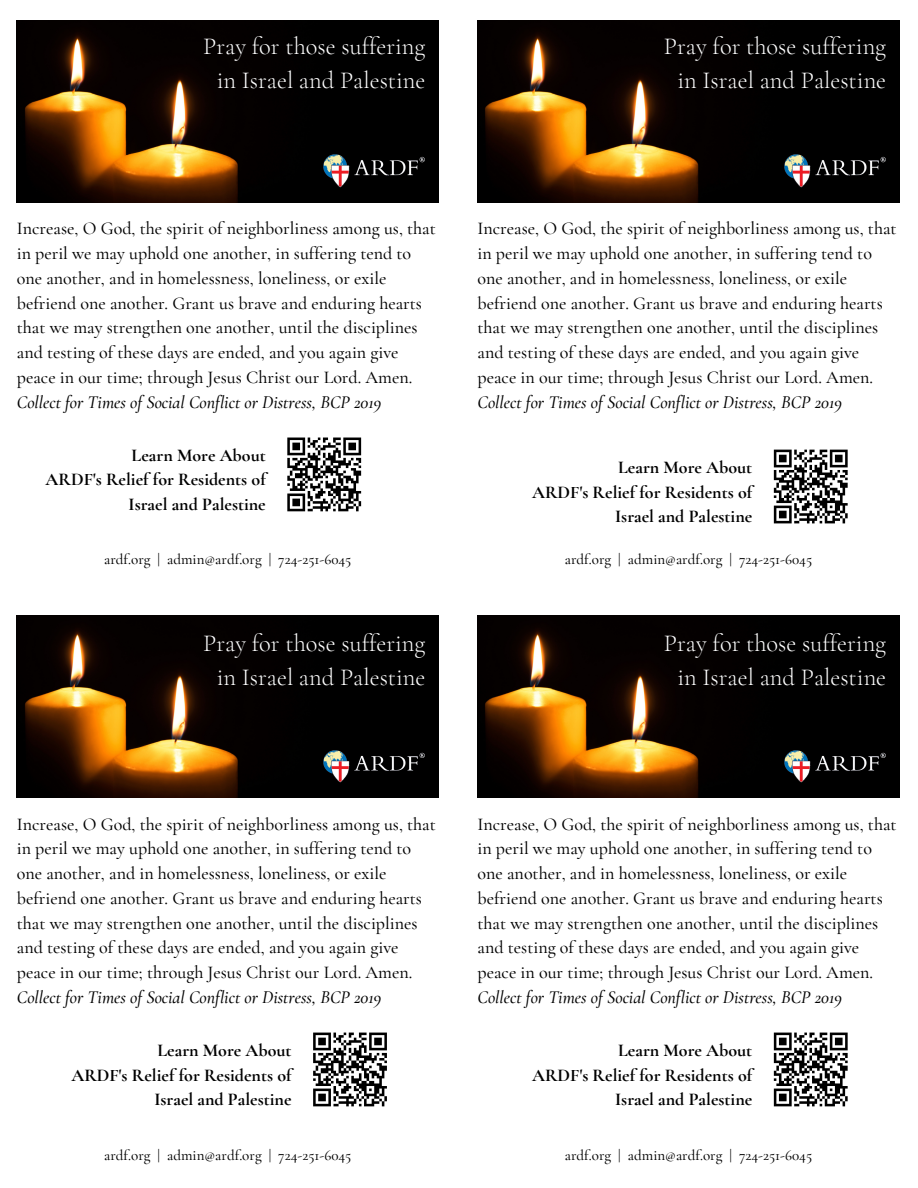
<style>
.page{position:relative;width:918px;height:1188px;background:#fff}
.page>*{position:absolute;margin:0;border:0;box-sizing:border-box;transform-origin:0 0}
.t1{font:300 24.45px/33.9px "Cormorant Garamond";color:#fff;text-align:center}
.t2{font:500 18px/24.8px "Cormorant Garamond";color:#000}
.t3{font:700 18px/24.8px "Cormorant Garamond";color:#000;text-align:right}
.t4{font:500 15px "Cormorant Garamond";color:#000}
.s1{font-style:italic}
</style>
<div class="page">
<img style="left:17px;top:20px;width:422px;height:182px">
<img style="left:324px;top:155px;width:101px;height:32px">
<svg style="left:287px;top:437px;width:75px;height:75px"></svg>
<img style="left:478px;top:615px;width:421px;height:183px">
<img style="left:784px;top:750px;width:102px;height:33px">
<img style="left:17px;top:615px;width:422px;height:183px">
<img style="left:324px;top:750px;width:101px;height:33px">
<img style="left:478px;top:20px;width:421px;height:182px">
<img style="left:784px;top:155px;width:102px;height:32px">
<svg style="left:773px;top:449px;width:75px;height:75px"></svg>
<svg style="left:773px;top:1032px;width:75px;height:75px"></svg>
<svg style="left:313px;top:1032px;width:74px;height:75px"></svg>
<h1 class="t1" style="left:203px;top:29px;width:224px">Pray for those suffering in Israel and Palestine</h1>
<h2 class="t1" style="left:664px;top:29px;width:224px">Pray for those suffering in Israel and Palestine</h2>
<p class="t2" style="left:17px;top:216px;width:421px">Increase, O God, the spirit of neighborliness among us, that in peril we may uphold one another, in suffering tend to one another, and in homelessness, loneliness, or exile befriend one another. Grant us brave and enduring hearts that we may strengthen one another, until the disciplines and testing of these days are ended, and you again give peace in our time; through Jesus Christ our Lord. Amen.<br><span class="s1">Collect for Times of Social Conflict or Distress, BCP 2019</span></p>
<h2 class="t3" style="left:46px;top:443px;width:222px">Learn More About<br>ARDF's Relief for Residents of<br>Israel and Palestine</h2>
<p class="t4" style="left:104px;top:551px;width:249px">ardf.org | admin@ardf.org | 724-251-6045</p>
<h1 class="t2" style="left:478px;top:216px;width:421px">Increase, O God, the spirit of neighborliness among us, that in peril we may uphold one another, in suffering tend to one another, and in homelessness, loneliness, or exile befriend one another. Grant us brave and enduring hearts that we may strengthen one another, until the disciplines and testing of these days are ended, and you again give peace in our time; through Jesus Christ our Lord. Amen.<br><span class="s1">Collect for Times of Social Conflict or Distress, BCP 2019</span></h1>
<p class="t3" style="left:532px;top:455px;width:222px">Learn More About<br>ARDF's Relief for Residents of<br>Israel and Palestine</p>
<p class="t4" style="left:565px;top:551px;width:249px">ardf.org | admin@ardf.org | 724-251-6045</p>
<p class="t1" style="left:203px;top:626px;width:224px">Pray for those suffering in Israel and Palestine</p>
<h1 class="t1" style="left:664px;top:626px;width:224px">Pray for those suffering in Israel and Palestine</h1>
<p class="t2" style="left:17px;top:812px;width:421px">Increase, O God, the spirit of neighborliness among us, that in peril we may uphold one another, in suffering tend to one another, and in homelessness, loneliness, or exile befriend one another. Grant us brave and enduring hearts that we may strengthen one another, until the disciplines and testing of these days are ended, and you again give peace in our time; through Jesus Christ our Lord. Amen.<br><span class="s1">Collect for Times of Social Conflict or Distress, BCP 2019</span></p>
<p class="t3" style="left:71px;top:1038px;width:222px">Learn More About<br>ARDF's Relief for Residents of<br>Israel and Palestine</p>
<p class="t4" style="left:104px;top:1146px;width:249px">ardf.org | admin@ardf.org | 724-251-6045</p>
<h2 class="t2" style="left:478px;top:812px;width:421px">Increase, O God, the spirit of neighborliness among us, that in peril we may uphold one another, in suffering tend to one another, and in homelessness, loneliness, or exile befriend one another. Grant us brave and enduring hearts that we may strengthen one another, until the disciplines and testing of these days are ended, and you again give peace in our time; through Jesus Christ our Lord. Amen.<br><span class="s1">Collect for Times of Social Conflict or Distress, BCP 2019</span></h2>
<h1 class="t3" style="left:532px;top:1038px;width:222px">Learn More About<br>ARDF's Relief for Residents of<br>Israel and Palestine</h1>
<p class="t4" style="left:565px;top:1146px;width:249px">ardf.org | admin@ardf.org | 724-251-6045</p>
</div>
